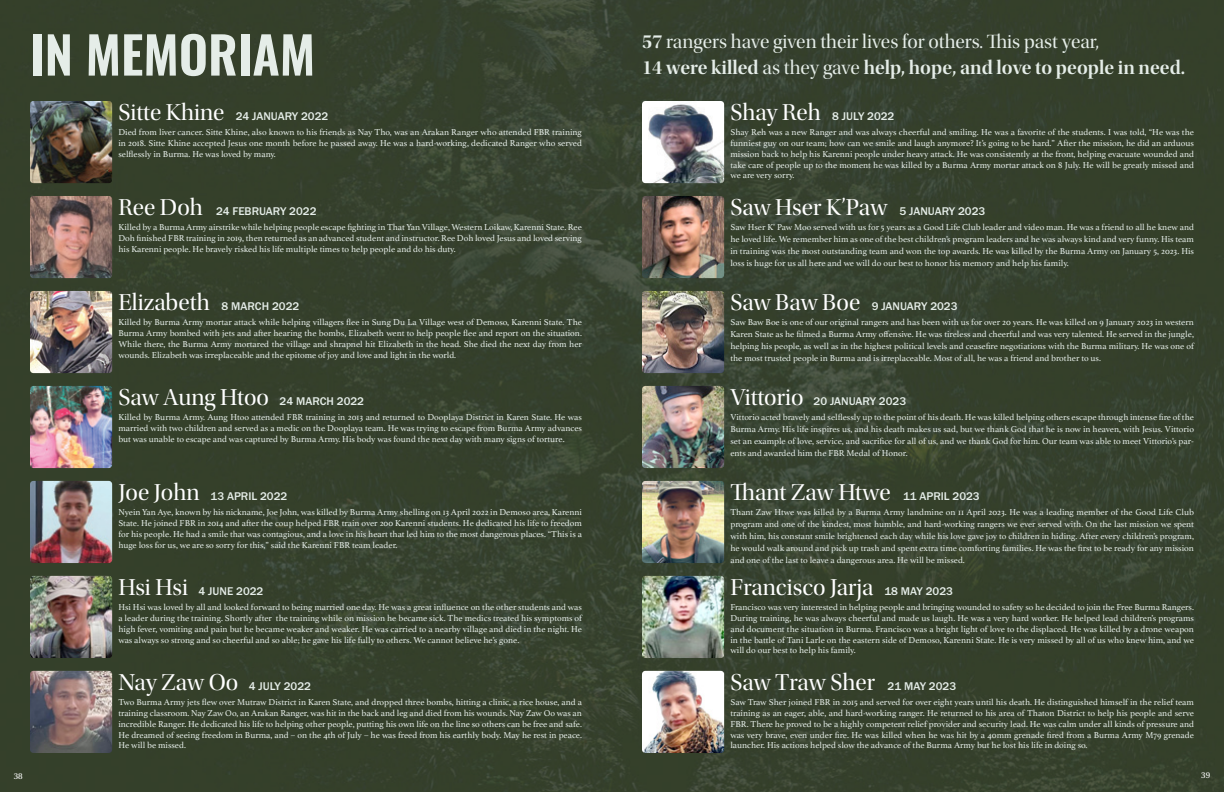
<style>
.page{position:relative;width:1224px;height:792px;background:#fff}
.page>*{position:absolute;margin:0;border:0;box-sizing:border-box;transform-origin:0 0}
.t1{font:600 51px "Oswald";color:#e5ede8}
.t2{font:24px "Utopia Std Disp";color:#fff}
.t3{font:20px "Utopia Std Semibold Disp";color:#e5ede8}
.t4{font:20px "Utopia Std Disp";color:#e5ede8}
.t5{font:500 11.6px "Franklin Gothic URW";color:#e5ede8}
.t6{font:9px/10.8px "Athelas";color:#e5ede8;text-align:justify}
.t7{font:9px "Utopia Std";color:#fff}
.s1{font-family:"Utopia Std Semibold Disp"}
.s2{font-family:"Utopia Std Disp"}
</style>
<div class="page">
<img style="left:0;top:0;width:1224px;height:792px">
<img style="left:30px;top:671px;width:82px;height:82px">
<img style="left:642px;top:576px;width:82px;height:82px">
<img style="left:30px;top:576px;width:82px;height:82px">
<img style="left:642px;top:671px;width:82px;height:82px">
<img style="left:30px;top:481px;width:82px;height:82px">
<img style="left:642px;top:481px;width:82px;height:82px">
<img style="left:30px;top:386px;width:82px;height:82px">
<img style="left:642px;top:386px;width:82px;height:82px">
<img style="left:30px;top:291px;width:82px;height:82px">
<img style="left:642px;top:291px;width:82px;height:82px">
<img style="left:30px;top:196px;width:82px;height:82px">
<img style="left:642px;top:196px;width:82px;height:82px">
<img style="left:30px;top:101px;width:82px;height:82px">
<img style="left:642px;top:101px;width:82px;height:82px">
<h1 class="t1" style="left:30px;top:19px;width:287px">IN MEMORIAM</h1>
<h3 class="t4" style="left:642px;top:30px;width:459px"><span class="s1">57</span> rangers have given their lives for others. This past year,</h3>
<h3 class="t3" style="left:642px;top:56px;width:545px">14 were killed <span class="s2">as they gave</span> help, hope, and love to people in need.</h3>
<h2 class="t2" style="left:118px;top:100px;width:108px">Sitte Khine</h2>
<p class="t6" style="left:118px;top:127px;width:465px">Died from liver cancer. Sitte Khine, also known to his friends as Nay Tho, was an Arakan Ranger who attended FBR training in 2018. Sitte Khine accepted Jesus one month before he passed away. He was a hard-working, dedicated Ranger who served selflessly in Burma. He was loved by many.</p>
<p class="t5" style="left:236px;top:109px;width:94px">24 JANUARY 2022</p>
<h2 class="t2" style="left:730px;top:100px;width:92px">Shay Reh</h2>
<p class="t6" style="left:730px;top:127px;width:465px">Shay Reh was a new Ranger and was always cheerful and smiling. He was a favorite of the students. I was told, “He was the funniest guy on our team; how can we smile and laugh anymore? It’s going to be hard.” After the mission, he did an arduous mission back to help his Karenni people under heavy attack. He was consistently at the front, helping evacuate wounded and take care of people up to the moment he was killed by a Burma Army mortar attack on 8 July. He will be greatly missed and we are very sorry.</p>
<p class="t5" style="left:832px;top:109px;width:64px">8 JULY 2022</p>
<p class="t5" style="left:216px;top:204px;width:102px">24 FEBRUARY 2022</p>
<h2 class="t2" style="left:730px;top:195px;width:158px">Saw Hser K’Paw</h2>
<p class="t6" style="left:730px;top:221px;width:465px;line-height:12px">Saw Hser K’ Paw Moo served with us for 5 years as a Good Life Club leader and video man. He was a friend to all he knew and he loved life. We remember him as one of the best children’s program leaders and he was always kind and very funny. His team in training was the most outstanding team and won the top awards. He was killed by the Burma Army on January 5, 2023. His loss is huge for us all here and we will do our best to honor his memory and help his family.</p>
<h2 class="t2" style="left:118px;top:195px;width:86px">Ree Doh</h2>
<p class="t6" style="left:118px;top:222px;width:465px">Killed by a Burma Army airstrike while helping people escape fighting in That Yan Village, Western Loikaw, Karenni State. Ree Doh finished FBR training in 2019, then returned as an advanced student and instructor. Ree Doh loved Jesus and loved serving his Karenni people. He bravely risked his life multiple times to help people and do his duty.</p>
<p class="t5" style="left:900px;top:204px;width:87px">5 JANUARY 2023</p>
<h2 class="t2" style="left:118px;top:290px;width:93px">Elizabeth</h2>
<p class="t6" style="left:118px;top:317px;width:465px">Killed by Burma Army mortar attack while helping villagers flee in Sung Du La Village west of Demoso, Karenni State. The Burma Army bombed with jets and after hearing the bombs, Elizabeth went to help people flee and report on the situation.<br>While there, the Burma Army mortared the village and shrapnel hit Elizabeth in the head. She died the next day from her wounds. Elizabeth was irreplaceable and the epitome of joy and love and light in the world.</p>
<p class="t5" style="left:222px;top:299px;width:79px">8 MARCH 2022</p>
<h2 class="t2" style="left:730px;top:290px;width:132px">Saw Baw Boe</h2>
<p class="t6" style="left:730px;top:316px;width:465px;line-height:12px">Saw Baw Boe is one of our original rangers and has been with us for over 20 years. He was killed on 9 January 2023 in western Karen State as he filmed a Burma Army offensive. He was tireless and cheerful and was very talented. He served in the jungle, helping his people, as well as in the highest political levels and ceasefire negotiations with the Burma military. He was one of the most trusted people in Burma and is irreplaceable. Most of all, he was a friend and brother to us.</p>
<p class="t5" style="left:872px;top:299px;width:87px">9 JANUARY 2023</p>
<h2 class="t2" style="left:118px;top:385px;width:152px">Saw Aung Htoo</h2>
<p class="t6" style="left:118px;top:412px;width:465px">Killed by Burma Army. Aung Htoo attended FBR training in 2013 and returned to Dooplaya District in Karen State. He was married with two children and served as a medic on the Dooplaya team. He was trying to escape from Burma Army advances but was unable to escape and was captured by Burma Army. His body was found the next day with many signs of torture.</p>
<p class="t5" style="left:280px;top:394px;width:86px">24 MARCH 2022</p>
<h2 class="t2" style="left:730px;top:385px;width:75px">Vittorio</h2>
<p class="t6" style="left:730px;top:411px;width:465px;line-height:12px">Vittorio acted bravely and selflessly up to the point of his death. He was killed helping others escape through intense fire of the Burma Army. His life inspires us, and his death makes us sad, but we thank God that he is now in heaven, with Jesus. Vittorio set an example of love, service, and sacrifice for all of us, and we thank God for him. Our team was able to meet Vittorio’s par&shy;ents and awarded him the FBR Medal of Honor.</p>
<p class="t5" style="left:814px;top:394px;width:94px">20 JANUARY 2023</p>
<h2 class="t2" style="left:118px;top:480px;width:83px">Joe John</h2>
<p class="t6" style="left:118px;top:507px;width:465px">Nyein Yan Aye, known by his nickname, Joe John, was killed by Burma Army shelling on 13 April 2022 in Demoso area, Karenni State. He joined FBR in 2014 and after the coup helped FBR train over 200 Karenni students. He dedicated his life to freedom for his people. He had a smile that was contagious, and a love in his heart that led him to the most dangerous places. “This is a huge loss for us, we are so sorry for this,” said the Karenni FBR team leader.</p>
<p class="t5" style="left:211px;top:489px;width:78px">13 APRIL 2022</p>
<h2 class="t2" style="left:730px;top:480px;width:162px">Thant Zaw Htwe</h2>
<p class="t6" style="left:730px;top:506px;width:465px;line-height:12px">Thant Zaw Htwe was killed by a Burma Army landmine on 11 April 2023. He was a leading member of the Good Life Club program and one of the kindest, most humble, and hard-working rangers we ever served with. On the last mission we spent with him, his constant smile brightened each day while his love gave joy to children in hiding. After every children’s program, he would walk around and pick up trash and spent extra time comforting families. He was the first to be ready for any mission and one of the last to leave a dangerous area. He will be missed.</p>
<p class="t5" style="left:903px;top:489px;width:78px">11 APRIL 2023</p>
<h2 class="t2" style="left:118px;top:575px;width:71px">Hsi Hsi</h2>
<p class="t5" style="left:884px;top:584px;width:70px">18 MAY 2023</p>
<p class="t6" style="left:118px;top:602px;width:465px">Hsi Hsi was loved by all and looked forward to being married one day. He was a great influence on the other students and was a leader during the training. Shortly after the training while on mission he became sick. The medics treated his symptoms of high fever, vomiting and pain but he became weaker and weaker. He was carried to a nearby village and died in the night. He was always so strong and so cheerful and so able; he gave his life fully to others. We cannot believe he’s gone.</p>
<h2 class="t2" style="left:730px;top:575px;width:145px">Francisco Jarja</h2>
<p class="t6" style="left:730px;top:602px;width:465px">Francisco was very interested in helping people and bringing wounded to safety so he decided to join the Free Burma Rangers.<br>During training, he was always cheerful and made us laugh. He was a very hard worker. He helped lead children’s programs and document the situation in Burma. Francisco was a bright light of love to the displaced. He was killed by a drone weapon in the battle of Tani Larle on the eastern side of Demoso, Karenni State. He is very missed by all of us who knew him, and we will do our best to help his family.</p>
<p class="t5" style="left:199px;top:584px;width:66px">4 JUNE 2022</p>
<h2 class="t2" style="left:118px;top:670px;width:121px">Nay Zaw Oo</h2>
<p class="t6" style="left:118px;top:696px;width:465px">Two Burma Army jets flew over Mutraw District in Karen State, and dropped three bombs, hitting a clinic, a rice house, and a training classroom. Nay Zaw Oo, an Arakan Ranger, was hit in the back and leg and died from his wounds. Nay Zaw Oo was an incredible Ranger. He dedicated his life to helping other people, putting his own life on the line so others can be free and safe.<br>He dreamed of seeing freedom in Burma, and – on the 4th of July – he was freed from his earthly body. May he rest in peace.<br>He will be missed.</p>
<p class="t5" style="left:249px;top:679px;width:64px">4 JULY 2022</p>
<h2 class="t2" style="left:730px;top:670px;width:146px">Saw Traw Sher</h2>
<p class="t6" style="left:730px;top:696px;width:465px">Saw Traw Sher joined FBR in 2015 and served for over eight years until his death. He distinguished himself in the relief team training as an eager, able, and hard-working ranger. He returned to his area of Thaton District to help his people and serve FBR. There he proved to be a highly competent relief provider and security lead. He was calm under all kinds of pressure and was very brave, even under fire. He was killed when he was hit by a 40mm grenade fired from a Burma Army M79 grenade launcher. His actions helped slow the advance of the Burma Army but he lost his life in doing so.</p>
<p class="t5" style="left:888px;top:679px;width:70px">21 MAY 2023</p>
<p class="t7" style="left:14px;top:771px;width:10px">38</p>
<p class="t7" style="left:1201px;top:770px;width:10px">39</p>
</div>
